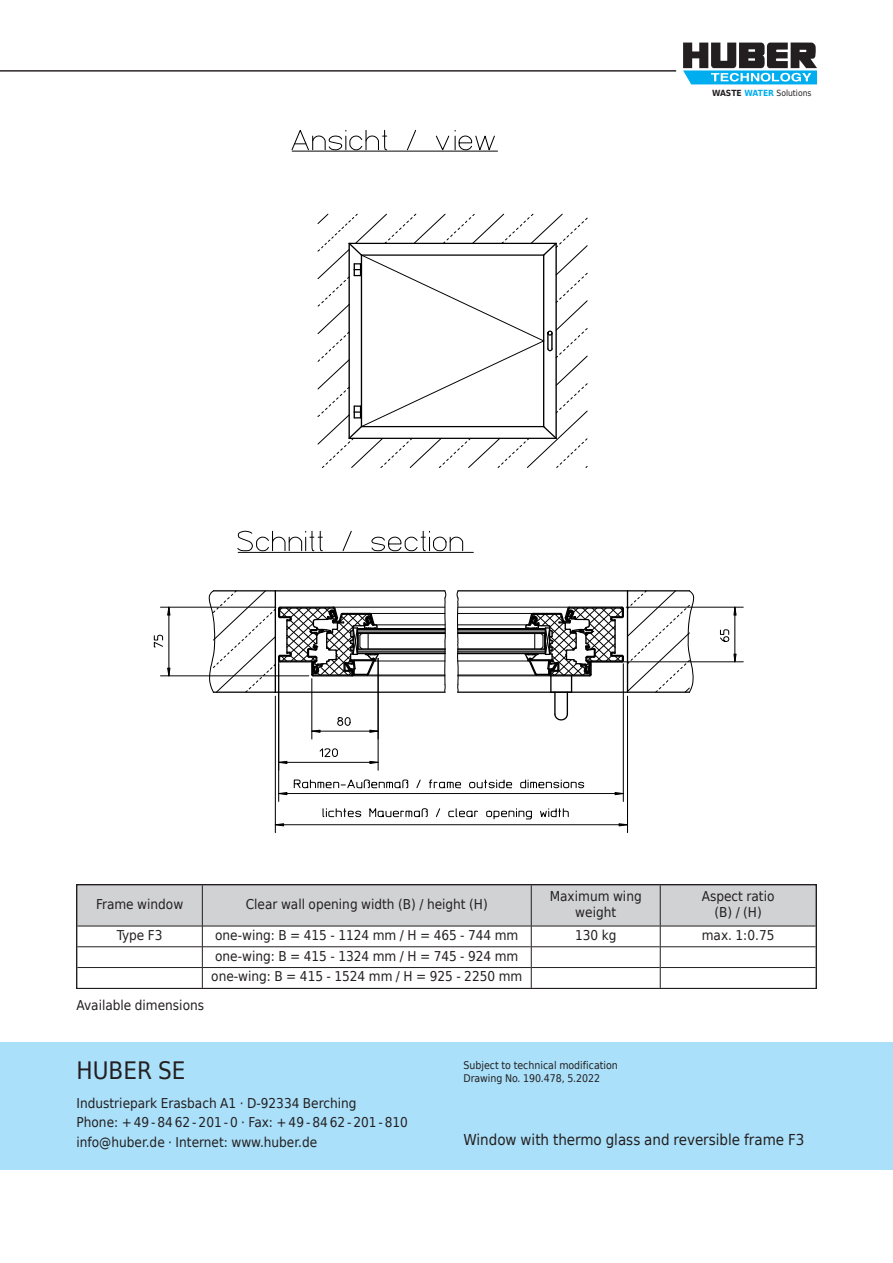
<style>
.page{position:relative;width:893px;height:1263px;background:#fff}
.page>*{position:absolute;margin:0;border:0;box-sizing:border-box;transform-origin:0 0}
.t1{font:24px "Huber Tec";color:#231f20}
.t2{font:15px "Huber Tec";color:#231f20}
.t3{font:13.5px/19.5px "Huber Tec";color:#231f20}
.t4{font:10.5px/13.5px "Huber Tec";color:#231f20}
.t5{font:8.55px "Huber Tec";color:#231f20}
.s1{font-weight:700}
.s2{font-weight:700;color:#00aeef}
</style>
<div class="page">
<svg style="left:683px;top:43px;width:134px;height:41px"></svg>
<hr style="left:0;top:71px;width:676px;height:1px;background:#231f20">
<svg style="left:0;top:71px;width:13px;height:1px"></svg>
<div style="left:0;top:1042px;width:893px;height:127px;background:#aae0f9"></div>
<hr style="left:238px;top:552px;width:235px;height:1px;background:#000">
<svg style="left:237px;top:530px;width:86px;height:22px"></svg>
<svg style="left:342px;top:530px;width:10px;height:22px"></svg>
<svg style="left:371px;top:530px;width:92px;height:22px"></svg>
<hr style="left:275px;top:590px;width:170px;height:1px;background:#000">
<hr style="left:275px;top:691px;width:170px;height:2px;background:#000">
<hr style="left:458px;top:691px;width:169px;height:2px;background:#000">
<hr style="left:458px;top:590px;width:169px;height:1px;background:#000">
<hr style="left:279px;top:793px;width:344px;height:1px;background:#000">
<hr style="left:623px;top:664px;width:1px;height:137px;background:#000">
<hr style="left:278px;top:664px;width:1px;height:137px;background:#000">
<svg style="left:278px;top:792px;width:9px;height:3px"></svg>
<svg style="left:615px;top:792px;width:8px;height:3px"></svg>
<svg style="left:293px;top:779px;width:116px;height:10px"></svg>
<svg style="left:416px;top:779px;width:5px;height:10px"></svg>
<svg style="left:429px;top:779px;width:32px;height:9px"></svg>
<svg style="left:469px;top:779px;width:43px;height:9px"></svg>
<svg style="left:520px;top:779px;width:65px;height:9px"></svg>
<hr style="left:275px;top:824px;width:352px;height:1px;background:#000">
<hr style="left:275px;top:696px;width:1px;height:137px;background:#000">
<hr style="left:627px;top:696px;width:1px;height:137px;background:#000">
<svg style="left:619px;top:823px;width:8px;height:3px"></svg>
<svg style="left:275px;top:823px;width:9px;height:3px"></svg>
<svg style="left:322px;top:808px;width:40px;height:9px"></svg>
<svg style="left:369px;top:808px;width:59px;height:10px"></svg>
<svg style="left:435px;top:808px;width:6px;height:9px"></svg>
<svg style="left:448px;top:808px;width:30px;height:9px"></svg>
<svg style="left:486px;top:809px;width:46px;height:11px"></svg>
<svg style="left:540px;top:808px;width:29px;height:10px"></svg>
<svg style="left:444px;top:590px;width:3px;height:103px"></svg>
<svg style="left:456px;top:590px;width:3px;height:103px"></svg>
<hr style="left:357px;top:628px;width:88px;height:1px;background:#000">
<hr style="left:357px;top:653px;width:88px;height:1px;background:#000">
<hr style="left:357px;top:648px;width:88px;height:2px;background:#000">
<hr style="left:357px;top:651px;width:88px;height:1px;background:#000">
<hr style="left:357px;top:633px;width:88px;height:1px;background:#000">
<hr style="left:357px;top:632px;width:88px;height:1px;background:#000">
<hr style="left:357px;top:631px;width:88px;height:1px;background:#000">
<hr style="left:357px;top:629px;width:88px;height:1px;background:#000">
<hr style="left:333px;top:607px;width:112px;height:1px;background:#000">
<hr style="left:370px;top:613px;width:75px;height:1px;background:#000">
<hr style="left:352px;top:676px;width:93px;height:1px;background:#000">
<hr style="left:367px;top:675px;width:78px;height:1px;background:#000">
<hr style="left:375px;top:661px;width:70px;height:1px;background:#000">
<hr style="left:374px;top:625px;width:71px;height:1px;background:#000">
<hr style="left:458px;top:625px;width:71px;height:1px;background:#000">
<hr style="left:458px;top:661px;width:70px;height:1px;background:#000">
<hr style="left:458px;top:675px;width:78px;height:1px;background:#000">
<hr style="left:458px;top:676px;width:93px;height:1px;background:#000">
<hr style="left:458px;top:613px;width:75px;height:1px;background:#000">
<hr style="left:458px;top:607px;width:111px;height:1px;background:#000">
<hr style="left:458px;top:629px;width:87px;height:1px;background:#000">
<hr style="left:458px;top:631px;width:87px;height:1px;background:#000">
<hr style="left:458px;top:632px;width:87px;height:1px;background:#000">
<hr style="left:458px;top:633px;width:87px;height:1px;background:#000">
<hr style="left:458px;top:651px;width:87px;height:1px;background:#000">
<hr style="left:458px;top:648px;width:87px;height:2px;background:#000">
<hr style="left:458px;top:653px;width:87px;height:1px;background:#000">
<hr style="left:458px;top:628px;width:87px;height:1px;background:#000">
<svg style="left:208px;top:590px;width:172px;height:103px"></svg>
<svg style="left:523px;top:590px;width:172px;height:132px"></svg>
<hr style="left:734px;top:607px;width:1px;height:55px;background:#000">
<hr style="left:626px;top:607px;width:117px;height:1px;background:#000">
<hr style="left:591px;top:661px;width:152px;height:1px;background:#000">
<svg style="left:720px;top:629px;width:10px;height:13px"></svg>
<hr style="left:168px;top:607px;width:1px;height:69px;background:#000">
<hr style="left:160px;top:607px;width:116px;height:1px;background:#000">
<hr style="left:160px;top:675px;width:149px;height:1px;background:#000">
<svg style="left:167px;top:668px;width:3px;height:8px"></svg>
<svg style="left:167px;top:607px;width:3px;height:8px"></svg>
<svg style="left:153px;top:634px;width:11px;height:14px"></svg>
<hr style="left:312px;top:731px;width:66px;height:1px;background:#000">
<hr style="left:311px;top:679px;width:1px;height:60px;background:#000">
<svg style="left:337px;top:717px;width:14px;height:9px"></svg>
<hr style="left:279px;top:762px;width:99px;height:1px;background:#000">
<hr style="left:378px;top:658px;width:1px;height:112px;background:#000">
<hr style="left:278px;top:660px;width:1px;height:110px;background:#000">
<svg style="left:279px;top:761px;width:8px;height:3px"></svg>
<svg style="left:370px;top:761px;width:8px;height:3px"></svg>
<svg style="left:319px;top:748px;width:19px;height:9px"></svg>
<hr style="left:292px;top:151px;width:206px;height:1px;background:#000">
<svg style="left:317px;top:213px;width:271px;height:255px"></svg>
<svg style="left:291px;top:129px;width:97px;height:22px"></svg>
<svg style="left:406px;top:129px;width:11px;height:22px"></svg>
<svg style="left:435px;top:130px;width:60px;height:22px"></svg>
<div style="left:77px;top:884px;width:125px;height:42px;background:#d1d2d4"></div>
<div style="left:202px;top:884px;width:329px;height:42px;background:#d1d2d4"></div>
<div style="left:531px;top:884px;width:129px;height:42px;background:#d1d2d4"></div>
<div style="left:660px;top:884px;width:156px;height:42px;background:#d1d2d4"></div>
<div style="left:77px;top:884px;width:739px;height:105px;border:2px solid #231f20"></div>
<hr style="left:202px;top:885px;width:1px;height:103px;background:#231f20">
<hr style="left:531px;top:885px;width:1px;height:103px;background:#231f20">
<hr style="left:660px;top:885px;width:1px;height:103px;background:#231f20">
<hr style="left:77px;top:925px;width:125px;height:1px;background:#231f20">
<hr style="left:203px;top:925px;width:328px;height:1px;background:#231f20">
<hr style="left:532px;top:925px;width:128px;height:1px;background:#231f20">
<hr style="left:661px;top:925px;width:155px;height:1px;background:#231f20">
<hr style="left:77px;top:946px;width:125px;height:1px;background:#231f20">
<hr style="left:203px;top:946px;width:328px;height:1px;background:#231f20">
<hr style="left:532px;top:946px;width:128px;height:1px;background:#231f20">
<hr style="left:661px;top:946px;width:155px;height:1px;background:#231f20">
<hr style="left:77px;top:967px;width:125px;height:1px;background:#231f20">
<hr style="left:203px;top:967px;width:328px;height:1px;background:#231f20">
<hr style="left:532px;top:967px;width:128px;height:1px;background:#231f20">
<hr style="left:661px;top:967px;width:155px;height:1px;background:#231f20">
<p class="t5" style="left:712px;top:90px;width:101px"><span class="s1">WASTE</span> <span class="s2">WATER</span> Solutions</p>
<p class="t3" style="left:96px;top:894px;width:89px">Frame window</p>
<p class="t3" style="left:246px;top:894px;width:244px">Clear wall opening width (B) / height (H)</p>
<p class="t3" style="left:550px;top:888px;width:94px;line-height:15.8px;text-align:center">Maximum wing weight</p>
<p class="t3" style="left:702px;top:887px;width:74px">Aspect ratio</p>
<p class="t3" style="left:714px;top:902px;width:49px">(B) / (H)</p>
<p class="t3" style="left:117px;top:925px;width:47px">Type F3</p>
<p class="t3" style="left:215px;top:925px;width:305px">one-wing: B = 415 - 1124 mm / H = 465 - 744 mm</p>
<p class="t3" style="left:575px;top:925px;width:43px">130 kg</p>
<p class="t3" style="left:702px;top:925px;width:74px">max. 1:0.75</p>
<p class="t3" style="left:215px;top:946px;width:305px">one-wing: B = 415 - 1324 mm / H = 745 - 924 mm</p>
<p class="t3" style="left:211px;top:967px;width:313px">one-wing: B = 415 - 1524 mm / H = 925 - 2250 mm</p>
<p class="t3" style="left:77px;top:995px;width:129px">Available dimensions</p>
<h1 class="t1" style="left:77px;top:1057px;width:111px">HUBER SE</h1>
<p class="t3" style="left:77px;top:1093px;width:333px">Industriepark Erasbach A1 · D-92334 Berching<br>Phone: +49 -84 62 -201 -0 · Fax: +49 -84 62 -201 -810 info@huber.de · Internet: www.huber.de</p>
<p class="t4" style="left:463px;top:1058px;width:156px">Subject to technical modification<br>Drawing No. 190.478, 5.2022</p>
<p class="t2" style="left:463px;top:1131px;width:342px">Window with thermo glass and reversible frame F3</p>
</div>
